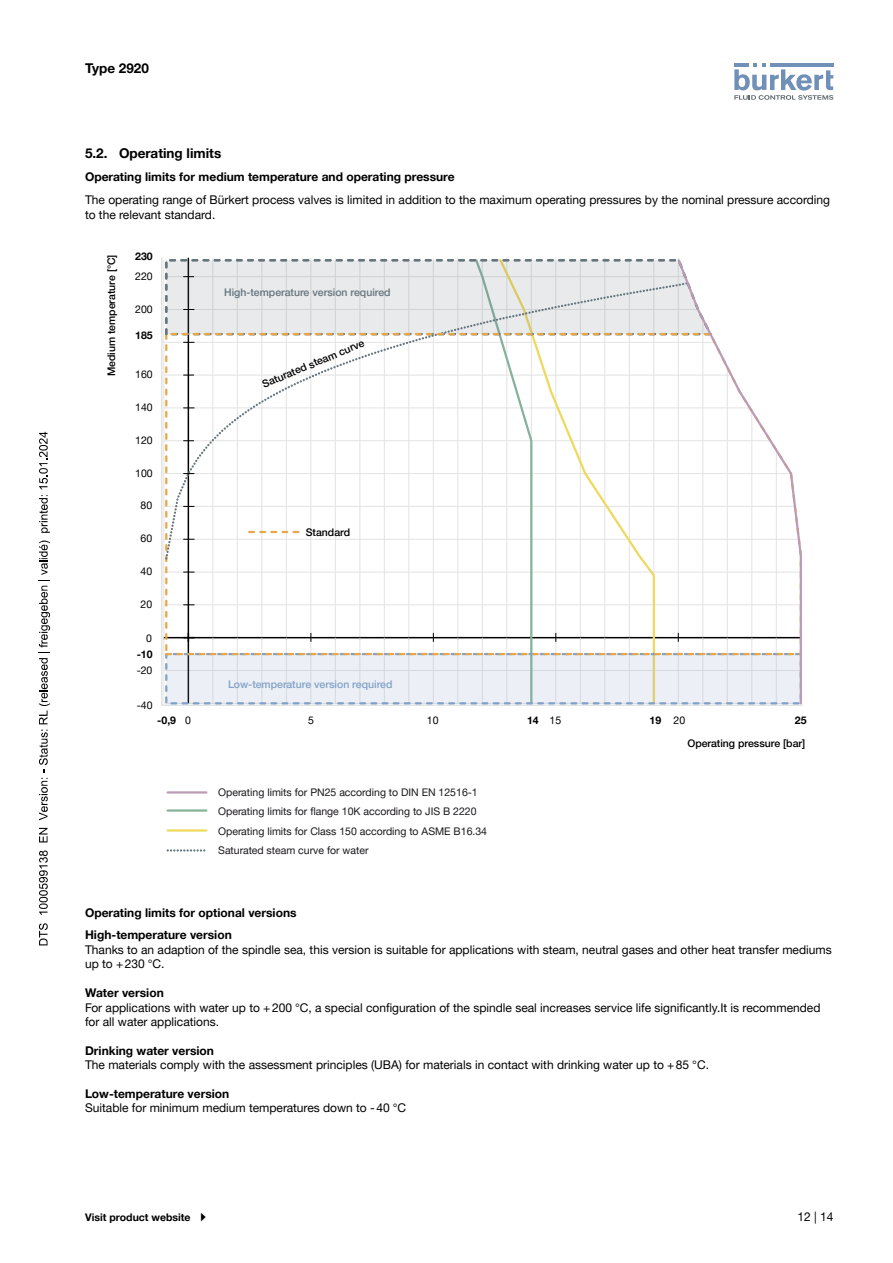
<style>
.page{position:relative;width:893px;height:1263px;background:#fff}
.page>*{position:absolute;margin:0;border:0;box-sizing:border-box;transform-origin:0 0}
.t1{font:700 13.5px "Helvetica Neue LTW1 G";color:#000}
.t2{font:12px/14.4px "Helvetica Neue LTW1 G";color:#000}
.t3{font:700 12px/23px "Helvetica Neue LTW1 G";color:#000}
.t4{font:10.5px "Helvetica Neue LTW1 G";color:#1a171b}
.t5{font:500 10.5px "Helvetica Neue LTW1 G";color:#000}
.t6{font:10.5px "Helvetica Neue LTW1 G";color:#000}
.t7{font:700 10.5px "Helvetica Neue LTW1 G";color:#000}
.t8{font:500 10.5px "Helvetica Neue LTW1 G";color:#65757d}
.t9{font:500 10.5px "Helvetica Neue LTW1 G";color:#81a1c8}
.s1{font-weight:400}
</style>
<div class="page">
<svg style="left:734px;top:63px;width:99px;height:37px"></svg>
<hr style="left:168px;top:791px;width:38px;height:2px;background:#bc9bb4">
<hr style="left:168px;top:829px;width:38px;height:3px;background:#efd95c">
<hr style="left:168px;top:809px;width:38px;height:3px;background:#86b29c">
<svg style="left:168px;top:849px;width:38px;height:2px"></svg>
<svg style="left:163px;top:257px;width:513px;height:448px"></svg>
<svg style="left:676px;top:258px;width:127px;height:447px"></svg>
<svg style="left:39px;top:923px;width:9px;height:22px"></svg>
<svg style="left:39px;top:850px;width:9px;height:65px"></svg>
<svg style="left:39px;top:828px;width:9px;height:14px"></svg>
<svg style="left:39px;top:540px;width:11px;height:280px"></svg>
<svg style="left:39px;top:495px;width:11px;height:38px"></svg>
<svg style="left:39px;top:432px;width:9px;height:57px"></svg>
<p class="t1" style="left:85px;top:60px;width:65px">Type 2920</p>
<p class="t1" style="left:85px;top:145px;width:138px">5.2. Operating limits</p>
<p class="t3" style="left:85px;top:166px;width:371px">Operating limits for medium temperature and operating pressure</p>
<p class="t2" style="left:85px;top:193px;width:747px">The operating range of Bürkert process valves is limited in addition to the maximum operating pressures by the nominal pressure according to the relevant standard.</p>
<p class="t5" style="left:105px;top:376px;width:123px;rotate:-90deg">Medium temperature [°C]</p>
<p class="t7" style="left:135px;top:250px;width:19px">230</p>
<p class="t6" style="left:135px;top:270px;width:19px">220</p>
<p class="t6" style="left:135px;top:302px;width:19px">200</p>
<p class="t7" style="left:135px;top:329px;width:19px">185</p>
<p class="t6" style="left:135px;top:368px;width:19px">160</p>
<p class="t6" style="left:135px;top:401px;width:19px">140</p>
<p class="t6" style="left:135px;top:434px;width:19px">120</p>
<p class="t6" style="left:135px;top:466px;width:19px">100</p>
<p class="t6" style="left:141px;top:499px;width:13px">80</p>
<p class="t6" style="left:141px;top:532px;width:13px">60</p>
<p class="t6" style="left:141px;top:565px;width:13px">40</p>
<p class="t6" style="left:141px;top:597px;width:13px">20</p>
<p class="t6" style="left:146px;top:632px;width:7px">0</p>
<p class="t7" style="left:137px;top:648px;width:17px">-10</p>
<p class="t6" style="left:137px;top:664px;width:17px">-20</p>
<p class="t6" style="left:137px;top:698px;width:17px">-40</p>
<p class="t8" style="left:224px;top:286px;width:168px">High-temperature version required</p>
<p class="t5" style="left:260px;top:379px;width:111px;rotate:-23deg">Saturated steam curve</p>
<p class="t5" style="left:306px;top:526px;width:46px">Standard</p>
<p class="t9" style="left:228px;top:677px;width:166px">Low-temperature version required</p>
<p class="t7" style="left:527px;top:713px;width:13px">14</p>
<p class="t7" style="left:649px;top:713px;width:13px">19</p>
<p class="t7" style="left:157px;top:713px;width:35px">-0,9 <span class="s1">0</span></p>
<p class="t6" style="left:308px;top:713px;width:7px">5</p>
<p class="t6" style="left:427px;top:713px;width:13px">10</p>
<p class="t6" style="left:550px;top:713px;width:13px">15</p>
<p class="t6" style="left:674px;top:713px;width:13px">20</p>
<p class="t7" style="left:795px;top:713px;width:13px">25</p>
<p class="t4" style="left:218px;top:785px;width:261px">Operating limits for PN25 according to DIN EN 12516-1</p>
<p class="t4" style="left:218px;top:824px;width:270px">Operating limits for Class 150 according to ASME B16.34</p>
<p class="t4" style="left:218px;top:805px;width:260px">Operating limits for flange 10K according to JIS B 2220</p>
<p class="t4" style="left:218px;top:844px;width:152px">Saturated steam curve for water</p>
<p class="t5" style="left:687px;top:736px;width:119px">Operating pressure [bar]</p>
<p class="t3" style="left:85px;top:901px;width:213px">Operating limits for optional versions<br>High-temperature version</p>
<p class="t2" style="left:85px;top:942px;width:748px">Thanks to an adaption of the spindle sea, this version is suitable for applications with steam, neutral gases and other heat transfer mediums up to +230 °C.</p>
<p class="t3" style="left:85px;top:981px;width:80px">Water version</p>
<p class="t2" style="left:85px;top:1000px;width:737px">For applications with water up to +200 °C, a special configuration of the spindle seal increases service life significantly.It is recommended for all water applications.</p>
<p class="t3" style="left:85px;top:1039px;width:131px">Drinking water version</p>
<p class="t2" style="left:85px;top:1057px;width:626px">The materials comply with the assessment principles (UBA) for materials in contact with drinking water up to +85 °C.</p>
<p class="t3" style="left:85px;top:1082px;width:146px">Low-temperature version</p>
<p class="t2" style="left:85px;top:1101px;width:323px">Suitable for minimum medium temperatures down to -40 °C</p>
<p class="t7" style="left:85px;top:1211px;width:107px">Visit product website</p>
<p class="t2" style="left:797px;top:1209px;width:38px">12 | 14</p>
</div>
